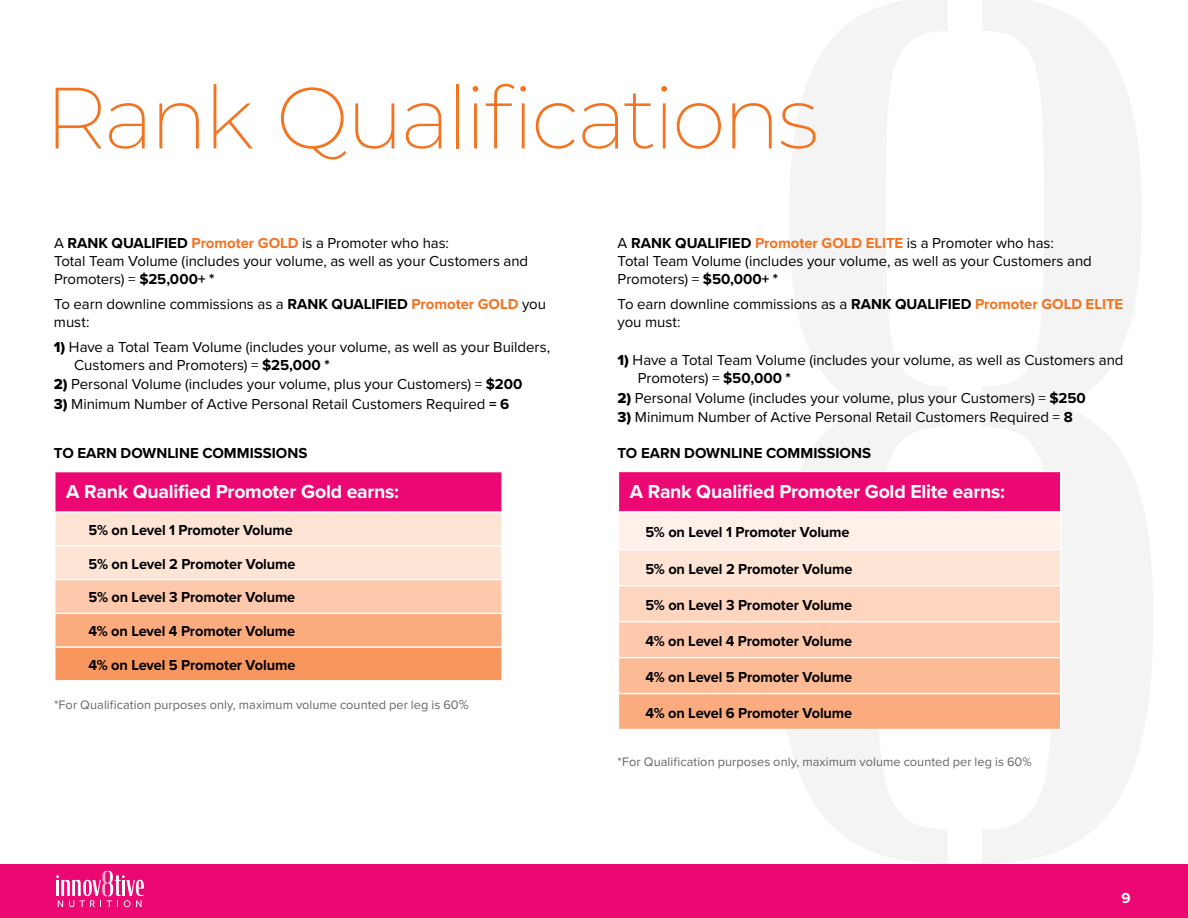
<style>
.page{position:relative;width:1188px;height:918px;background:#fff}
.page>*{position:absolute;margin:0;border:0;box-sizing:border-box;transform-origin:0 0}
.t1{font:200 86.7px "Montserrat";letter-spacing:-.035em;color:#f37320}
.t2{font:700 19.5px "Proxima Nova";letter-spacing:-.015em;color:#fff}
.t3{font:15px/18px "Proxima Nova";letter-spacing:-.005em;color:#000001}
.t4{font:700 15px "Proxima Nova";letter-spacing:-.005em;color:#000001}
.t5{font:700 15px "Proxima Nova";color:#fff}
.t6{font:12.75px "Proxima Nova";letter-spacing:.005em;color:#666}
.s1{font-weight:700}
.s2{font-weight:700;color:#f37320}
.s3{font-family:"Proxima Nova Extrabld"}
.s4{font-size:13.5px}
</style>
<div class="page">
<div style="left:0;top:864px;width:1188px;height:54px;background:#ec0873"></div>
<svg style="left:56px;top:871px;width:88px;height:36px"></svg>
<svg style="left:788px;top:0;width:159px;height:863px;fill:#f4f4f4"></svg>
<svg style="left:983px;top:0;width:170px;height:863px;fill:#f4f4f4"></svg>
<div style="left:55px;top:472px;width:447px;height:40px;background:#ec0873"></div>
<div style="left:56px;top:513px;width:445px;height:66px;background:#fee4d5"></div>
<div style="left:55px;top:580px;width:447px;height:33px;background:#fdc8ab"></div>
<div style="left:55px;top:613px;width:447px;height:34px;background:#fbac7f"></div>
<div style="left:55px;top:647px;width:447px;height:34px;background:#f8975d"></div>
<hr style="left:54px;top:472px;width:2px;height:39px;background:#fff">
<hr style="left:501px;top:472px;width:2px;height:39px;background:#fff">
<hr style="left:54px;top:511px;width:449px;height:2px;background:#fff">
<hr style="left:54px;top:545px;width:449px;height:2px;background:#fff">
<hr style="left:54px;top:580px;width:2px;height:33px;background:#fff">
<hr style="left:501px;top:580px;width:2px;height:33px;background:#fff">
<hr style="left:54px;top:613px;width:449px;height:1px;background:#fff">
<hr style="left:54px;top:614px;width:2px;height:32px;background:#fff">
<hr style="left:501px;top:614px;width:2px;height:32px;background:#fff">
<hr style="left:54px;top:646px;width:449px;height:2px;background:#fff">
<hr style="left:54px;top:648px;width:2px;height:32px;background:#fff">
<hr style="left:501px;top:648px;width:2px;height:32px;background:#fff">
<hr style="left:54px;top:680px;width:449px;height:2px;background:#fff">
<div style="left:618px;top:471px;width:443px;height:41px;background:#ec0873"></div>
<div style="left:618px;top:512px;width:443px;height:38px;background:#fff1ea"></div>
<div style="left:618px;top:550px;width:443px;height:36px;background:#fee4d5"></div>
<div style="left:618px;top:586px;width:443px;height:36px;background:#fed6c0"></div>
<div style="left:618px;top:622px;width:443px;height:36px;background:#fdc8ab"></div>
<div style="left:618px;top:658px;width:443px;height:36px;background:#fcba95"></div>
<div style="left:618px;top:694px;width:443px;height:36px;background:#fbac7f"></div>
<hr style="left:618px;top:471px;width:444px;height:1px;background:#fff">
<hr style="left:618px;top:472px;width:1px;height:39px;background:#fff">
<hr style="left:1060px;top:472px;width:2px;height:39px;background:#fff">
<hr style="left:618px;top:511px;width:444px;height:2px;background:#fff">
<hr style="left:618px;top:513px;width:1px;height:36px;background:#fff">
<hr style="left:1060px;top:513px;width:2px;height:36px;background:#fff">
<hr style="left:618px;top:549px;width:444px;height:1px;background:#fff">
<hr style="left:618px;top:550px;width:1px;height:35px;background:#fff">
<hr style="left:1060px;top:550px;width:2px;height:35px;background:#fff">
<hr style="left:618px;top:585px;width:444px;height:1px;background:#fff">
<hr style="left:618px;top:586px;width:1px;height:35px;background:#fff">
<hr style="left:1060px;top:586px;width:2px;height:35px;background:#fff">
<hr style="left:618px;top:621px;width:444px;height:1px;background:#fff">
<hr style="left:618px;top:622px;width:1px;height:35px;background:#fff">
<hr style="left:1060px;top:622px;width:2px;height:35px;background:#fff">
<hr style="left:618px;top:657px;width:444px;height:1px;background:#fff">
<hr style="left:618px;top:658px;width:1px;height:35px;background:#fff">
<hr style="left:1060px;top:658px;width:2px;height:35px;background:#fff">
<hr style="left:618px;top:693px;width:444px;height:1px;background:#fff">
<hr style="left:618px;top:694px;width:1px;height:35px;background:#fff">
<hr style="left:1060px;top:694px;width:2px;height:35px;background:#fff">
<hr style="left:618px;top:729px;width:444px;height:1px;background:#fff">
<h1 class="t1" style="left:45px;top:59px;width:776px">Rank Qualifications</h1>
<p class="t3" style="left:54px;top:234px;width:476px">A <span class="s1">RANK QUALIFIED</span> <span class="s2">Promoter GOLD</span> is a Promoter who has:<br>Total Team Volume (includes your volume, as well as your Customers and<br>Promoters) = <span class="s1">$25,000+ *</span></p>
<p class="t3" style="left:54px;top:294px;width:494px">To earn downline commissions as a <span class="s1">RANK QUALIFIED</span> <span class="s2">Promoter GOLD</span> you must:</p>
<p class="t3" style="left:74px;top:337px;width:477px;text-indent:-20px"><span class="s3">1)</span> Have a Total Team Volume (includes your volume, as well as your Builders,<br>Customers and Promoters) = <span class="s1">$25,000 *</span></p>
<p class="t3" style="left:54px;top:375px;width:470px"><span class="s3">2)</span> Personal Volume (includes your volume, plus your Customers) = <span class="s1">$200</span></p>
<p class="t3" style="left:54px;top:394px;width:457px"><span class="s3">3)</span> Minimum Number of Active Personal Retail Customers Required <span class="s1">= 6</span></p>
<p class="t4" style="left:54px;top:442px;width:255px">TO EARN DOWNLINE COMMISSIONS</p>
<h2 class="t2" style="left:66px;top:477px;width:334px">A Rank Qualified Promoter Gold earns:</h2>
<p class="t4" style="left:88px;top:519px;width:206px">5% on Level 1 Promoter Volume</p>
<p class="t4" style="left:88px;top:552px;width:209px">5% on Level 2 Promoter Volume</p>
<p class="t4" style="left:88px;top:586px;width:208px">5% on Level 3 Promoter Volume</p>
<p class="t4" style="left:88px;top:620px;width:208px">4% on Level 4 Promoter Volume</p>
<p class="t4" style="left:88px;top:654px;width:208px">4% on Level 5 Promoter Volume</p>
<p class="t6" style="left:54px;top:696px;width:416px">*For Qualification purposes only, maximum volume counted per leg is 60<span class="s4">%</span></p>
<p class="t3" style="left:618px;top:234px;width:476px">A <span class="s1">RANK QUALIFIED</span> <span class="s2">Promoter GOLD ELITE</span> is a Promoter who has:<br>Total Team Volume (includes your volume, as well as your Customers and<br>Promoters) = <span class="s1">$50,000+ *</span></p>
<p class="t3" style="left:618px;top:294px;width:507px">To earn downline commissions as a <span class="s1">RANK QUALIFIED</span> <span class="s2">Promoter GOLD ELITE </span>you must:</p>
<p class="t3" style="left:638px;top:351px;width:487px;text-indent:-20px"><span class="s3">1)</span> Have a Total Team Volume (includes your volume, as well as Customers and<br>Promoters) = <span class="s1">$50,000 *</span></p>
<p class="t3" style="left:618px;top:388px;width:470px"><span class="s3">2)</span> Personal Volume (includes your volume, plus your Customers) = <span class="s1">$250</span></p>
<p class="t3" style="left:618px;top:407px;width:457px"><span class="s3">3)</span> Minimum Number of Active Personal Retail Customers Required = <span class="s1">8</span></p>
<p class="t4" style="left:618px;top:442px;width:255px">TO EARN DOWNLINE COMMISSIONS</p>
<h2 class="t2" style="left:630px;top:477px;width:377px">A Rank Qualified Promoter Gold Elite earns:</h2>
<p class="t4" style="left:645px;top:521px;width:206px">5% on Level 1 Promoter Volume</p>
<p class="t4" style="left:645px;top:557px;width:209px">5% on Level 2 Promoter Volume</p>
<p class="t4" style="left:645px;top:593px;width:208px">5% on Level 3 Promoter Volume</p>
<p class="t4" style="left:645px;top:629px;width:208px">4% on Level 4 Promoter Volume</p>
<p class="t4" style="left:645px;top:665px;width:208px">4% on Level 5 Promoter Volume</p>
<p class="t4" style="left:645px;top:701px;width:208px">4% on Level 6 Promoter Volume</p>
<p class="t6" style="left:618px;top:752px;width:416px">*For Qualification purposes only, maximum volume counted per leg is 60%</p>
<p class="t5" style="left:1122px;top:887px;width:11px">9</p>
</div>
